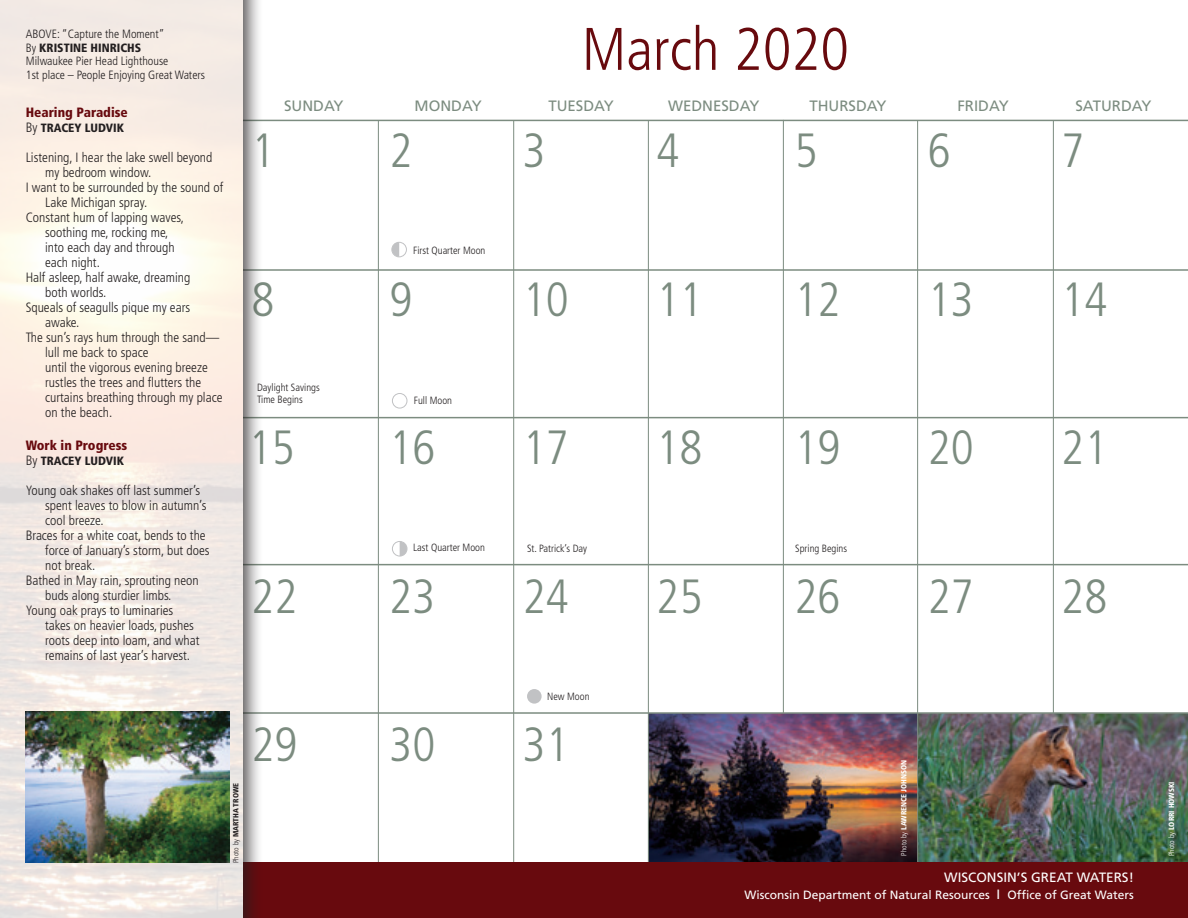
<style>
.page{position:relative;width:1188px;height:918px;background:#fff}
.page>*{position:absolute;margin:0;border:0;box-sizing:border-box;transform-origin:0 0}
.t1{font:300 condensed 60px "Frutiger";color:#680a0e}
.t2{font:300 condensed 48px "Frutiger";color:#7c8c80}
.t3{font:15px "Frutiger";color:#7c8c80}
.t4{font:300 condensed 13.5px "Frutiger";color:#231f20}
.t5{font:900 condensed 13.5px "Frutiger";color:#680a0e}
.t6{font:13.5px "Frutiger";color:#fff}
.t7{font:300 condensed 12px/13.5px "Frutiger";color:#231f20}
.t8{font:12px "Frutiger";color:#fff}
.t9{font:900 condensed 12px "Frutiger";color:#231f20}
.t10{font:300 condensed 10.5px/12px "Frutiger";color:#231f20}
.t11{font:900 condensed 7.5px "Frutiger";color:#fff}
.t12{font:900 condensed 7.5px "Frutiger";color:#231f20}
.s1{font-weight:900}
.s2{font-weight:300;font-size:13.5px}
.s3{font-weight:300}
.s4{font-size:13.5px}
</style>
<div class="page">
<hr style="left:1053px;top:120px;width:1px;height:798px;background:#7c8c80">
<img style="left:918px;top:714px;width:270px;height:148px">
<hr style="left:783px;top:120px;width:1px;height:798px;background:#7c8c80">
<img style="left:649px;top:714px;width:268px;height:148px">
<hr style="left:917px;top:121px;width:1px;height:797px;background:#7c8c80">
<hr style="left:648px;top:120px;width:1px;height:798px;background:#7c8c80">
<hr style="left:513px;top:121px;width:1px;height:797px;background:#7c8c80">
<hr style="left:378px;top:120px;width:1px;height:798px;background:#7c8c80">
<div style="left:102px;top:862px;width:1086px;height:56px;background:#680a0e"></div>
<hr style="left:26px;top:712px;width:1162px;height:2px;background:#7c8c80">
<hr style="left:230px;top:564px;width:958px;height:1px;background:#7c8c80">
<hr style="left:243px;top:417px;width:945px;height:1px;background:#7c8c80">
<hr style="left:243px;top:269px;width:945px;height:2px;background:#7c8c80">
<hr style="left:26px;top:120px;width:1162px;height:1px;background:#7c8c80">
<div style="left:392px;top:541px;width:15px;height:15px;border:1px solid #c1c2c4;border-radius:50%"></div>
<svg style="left:400px;top:542px;width:7px;height:14px"></svg>
<div style="left:527px;top:689px;width:15px;height:15px;background:#c1c2c4;border-radius:50%"></div>
<div style="left:391px;top:242px;width:16px;height:15px;border:1px solid #c1c2c4;border-radius:50%"></div>
<svg style="left:392px;top:242px;width:7px;height:15px"></svg>
<div style="left:392px;top:393px;width:15px;height:15px;border:1px solid #c1c2c4;border-radius:50%"></div>
<div style="left:0;top:0;width:263px;height:918px;background:#231f20;opacity:.75"></div>
<img style="left:0;top:0;width:243px;height:918px">
<img style="left:26px;top:711px;width:204px;height:152px">
<p class="t7" style="left:26px;top:27px;width:181px">ABOVE: “Capture the Moment”<br>By <span class="s1">KRISTINE HINRICHS<br></span>Milwaukee Pier Head Lighthouse<br>1st place – People Enjoying Great Waters</p>
<p class="t5" style="left:26px;top:104px;width:104px">HEARING PARADISE</p>
<p class="t9" style="left:26px;top:121px;width:99px"><span class="s2">By</span> TRACEY LUDVIK</p>
<p class="t4" style="left:26px;top:150px;width:188px">Listening, I hear the lake swell beyond</p>
<p class="t4" style="left:45px;top:165px;width:108px">my bedroom window.</p>
<p class="t4" style="left:26px;top:180px;width:199px">I want to be surrounded by the sound of</p>
<p class="t4" style="left:45px;top:195px;width:104px">Lake Michigan spray.</p>
<p class="t4" style="left:26px;top:210px;width:160px">Constant hum of lapping waves,</p>
<p class="t4" style="left:45px;top:225px;width:125px">soothing me, rocking me,</p>
<p class="t4" style="left:45px;top:240px;width:131px">into each day and through</p>
<p class="t4" style="left:45px;top:255px;width:56px">each night.</p>
<p class="t4" style="left:26px;top:270px;width:166px">Half asleep, half awake, dreaming</p>
<p class="t4" style="left:45px;top:285px;width:63px">both worlds.</p>
<p class="t4" style="left:26px;top:300px;width:166px">Squeals of seagulls pique my ears</p>
<p class="t4" style="left:45px;top:315px;width:36px">awake.</p>
<p class="t4" style="left:26px;top:330px;width:195px">The sun’s rays hum through the sand—</p>
<p class="t4" style="left:45px;top:345px;width:105px">lull me back to space</p>
<p class="t4" style="left:45px;top:360px;width:164px">until the vigorous evening breeze</p>
<p class="t4" style="left:45px;top:375px;width:157px">rustles the trees and flutters the</p>
<p class="t4" style="left:45px;top:390px;width:179px">curtains breathing through my place</p>
<p class="t4" style="left:45px;top:405px;width:69px">on the beach.</p>
<p class="t5" style="left:26px;top:437px;width:103px">WORK IN PROGRESS</p>
<p class="t9" style="left:26px;top:454px;width:99px"><span class="s2">By</span> TRACEY LUDVIK</p>
<p class="t4" style="left:26px;top:483px;width:176px">Young oak shakes off last summer’s</p>
<p class="t4" style="left:45px;top:498px;width:163px">spent leaves to blow in autumn’s</p>
<p class="t4" style="left:45px;top:513px;width:60px">cool breeze.</p>
<p class="t4" style="left:26px;top:528px;width:181px">Braces for a white coat, bends to the</p>
<p class="t4" style="left:45px;top:543px;width:166px">force of January’s storm, but does</p>
<p class="t4" style="left:45px;top:558px;width:52px">not break.</p>
<p class="t4" style="left:26px;top:573px;width:174px">Bathed in May rain, sprouting neon</p>
<p class="t4" style="left:45px;top:588px;width:128px">buds along sturdier limbs.</p>
<p class="t4" style="left:26px;top:603px;width:149px">Young oak prays to luminaries</p>
<p class="t4" style="left:45px;top:618px;width:150px">takes on heavier loads, pushes</p>
<p class="t4" style="left:45px;top:633px;width:156px">roots deep into loam, and what</p>
<p class="t4" style="left:45px;top:648px;width:146px">remains of last year’s harvest.</p>
<p class="t12" style="left:231px;top:863px;width:82px;rotate:-90deg"><span class="s3">Photo by</span> MARTHA TROWE</p>
<h1 class="t1" style="left:582px;top:15px;width:269px">March 2020</h1>
<p class="t3" style="left:284px;top:97px;width:61px">SUNDAY</p>
<p class="t3" style="left:415px;top:97px;width:69px">MONDAY</p>
<p class="t3" style="left:548px;top:97px;width:67px">TUESDAY</p>
<p class="t3" style="left:668px;top:97px;width:93px">WEDNESDAY</p>
<p class="t3" style="left:809px;top:97px;width:79px">THURSDAY</p>
<p class="t3" style="left:957px;top:97px;width:53px">FRIDAY</p>
<p class="t3" style="left:1075px;top:97px;width:78px">SATURDAY</p>
<h2 class="t2" style="left:251px;top:123px;width:25px">1</h2>
<h2 class="t2" style="left:389px;top:123px;width:25px">2</h2>
<h2 class="t2" style="left:523px;top:123px;width:25px">3</h2>
<h2 class="t2" style="left:656px;top:123px;width:25px">4</h2>
<h2 class="t2" style="left:794px;top:123px;width:25px">5</h2>
<h2 class="t2" style="left:928px;top:123px;width:25px">6</h2>
<h2 class="t2" style="left:1061px;top:123px;width:25px">7</h2>
<p class="t10" style="left:413px;top:245px;width:74px">First Quarter Moon</p>
<h2 class="t2" style="left:251px;top:272px;width:25px">8</h2>
<h2 class="t2" style="left:389px;top:272px;width:25px">9</h2>
<h2 class="t2" style="left:523px;top:272px;width:48px">10</h2>
<h2 class="t2" style="left:656px;top:272px;width:48px">11</h2>
<h2 class="t2" style="left:794px;top:272px;width:48px">12</h2>
<h2 class="t2" style="left:928px;top:272px;width:48px">13</h2>
<h2 class="t2" style="left:1061px;top:272px;width:48px">14</h2>
<p class="t10" style="left:257px;top:382px;width:64px">Daylight Savings<br>Time Begins</p>
<p class="t10" style="left:414px;top:394px;width:40px">Full Moon</p>
<h2 class="t2" style="left:248px;top:420px;width:48px">15</h2>
<h2 class="t2" style="left:389px;top:420px;width:48px">16</h2>
<h2 class="t2" style="left:523px;top:420px;width:48px">17</h2>
<h2 class="t2" style="left:656px;top:420px;width:48px">18</h2>
<h2 class="t2" style="left:794px;top:420px;width:48px">19</h2>
<h2 class="t2" style="left:928px;top:420px;width:48px">20</h2>
<h2 class="t2" style="left:1061px;top:420px;width:48px">21</h2>
<p class="t10" style="left:413px;top:542px;width:73px">Last Quarter Moon</p>
<p class="t10" style="left:795px;top:543px;width:53px">Spring Begins</p>
<p class="t10" style="left:527px;top:543px;width:62px">St. Patrick’s Day</p>
<h2 class="t2" style="left:251px;top:569px;width:48px">22</h2>
<h2 class="t2" style="left:389px;top:569px;width:48px">23</h2>
<h2 class="t2" style="left:523px;top:569px;width:48px">24</h2>
<h2 class="t2" style="left:656px;top:569px;width:48px">25</h2>
<h2 class="t2" style="left:794px;top:569px;width:48px">26</h2>
<h2 class="t2" style="left:928px;top:569px;width:48px">27</h2>
<h2 class="t2" style="left:1061px;top:569px;width:48px">28</h2>
<p class="t10" style="left:547px;top:691px;width:44px">New Moon</p>
<h2 class="t2" style="left:251px;top:717px;width:48px">29</h2>
<h2 class="t2" style="left:389px;top:717px;width:48px">30</h2>
<h2 class="t2" style="left:523px;top:717px;width:48px">31</h2>
<p class="t11" style="left:899px;top:856px;width:98px;rotate:-90deg"><span class="s3">Photo by</span> LAWRENCE JOHNSON</p>
<p class="t6" style="left:944px;top:870px;width:191px">WISCONSIN’S GREAT WATERS!</p>
<p class="t8" style="left:745px;top:888px;width:391px">Wisconsin Department of Natural Resources <span class="s4">I</span> Office of Great Waters</p>
<p class="t11" style="left:1167px;top:856px;width:76px;rotate:-90deg"><span class="s3">Photo by</span> LORRI HOWSKI</p>
</div>
